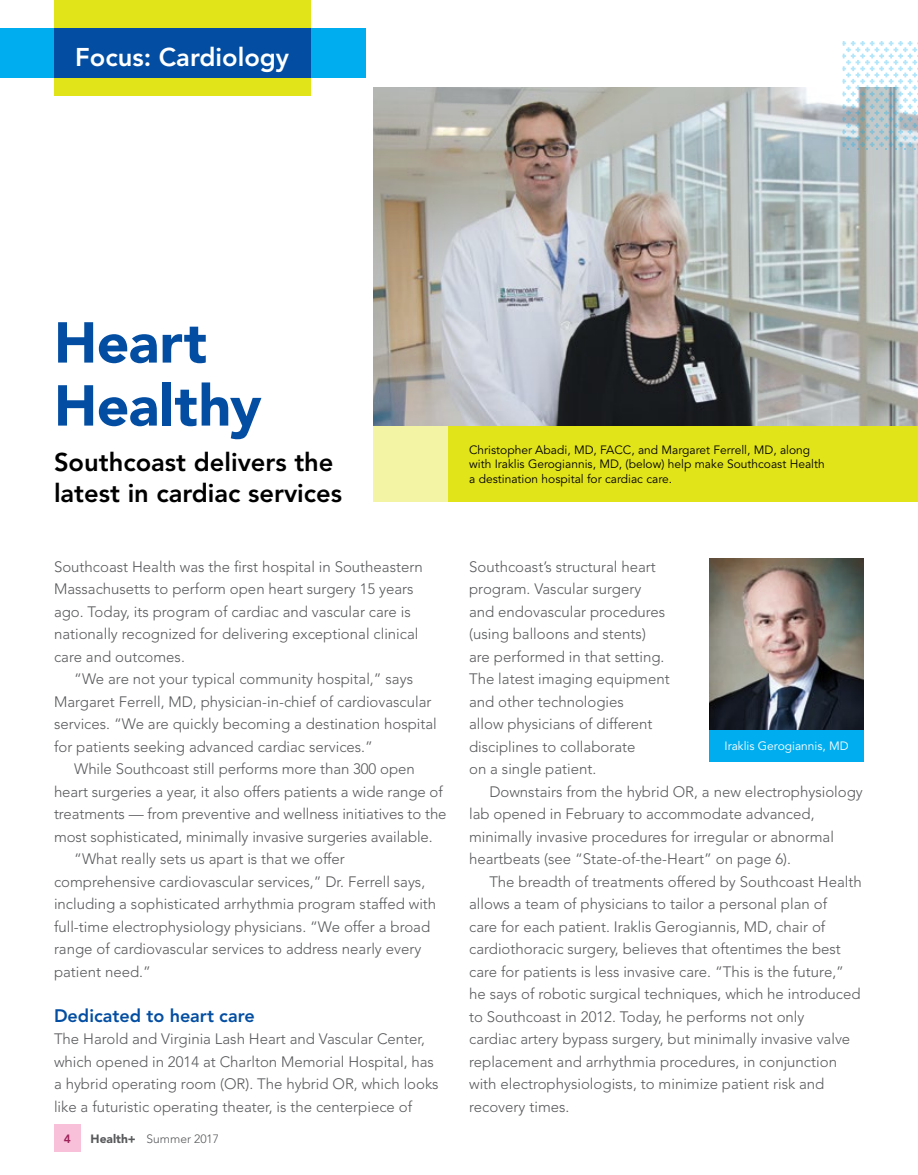
<style>
.page{position:relative;width:918px;height:1175px;background:#fff}
.page>*{position:absolute;margin:0;border:0;box-sizing:border-box;transform-origin:0 0}
.t1{font:900 57px/63px "Avenir LT Std";letter-spacing:-.005em;color:#034ea2}
.t2{font:800 25.5px/30.6px "Avenir LT Std";color:#000}
.t3{font:800 25.5px "Avenir LT Std";color:#fff}
.t4{font:800 18px "Avenir LT Std";color:#034ea2}
.t5{font:300 15px/22.5px "Avenir LT Std";color:#58595b}
.t6{font:12px/14.4px "Avenir LT Std";color:#000}
.t7{font:12px "Avenir LT Std";color:#fff}
.t8{font:300 12px "Avenir LT Std";color:#58595b}
.t9{font:800 12px "Avenir LT Std";color:#9e215a}
.s1{font-weight:900}
</style>
<div class="page">
<img style="left:373px;top:88px;width:545px;height:337px">
<img style="left:709px;top:558px;width:155px;height:172px">
<div style="left:449px;top:426px;width:469px;height:76px;background:#e2e41a"></div>
<div style="left:373px;top:426px;width:76px;height:76px;background:#f3f4a4"></div>
<div style="left:709px;top:730px;width:155px;height:31px;background:#00aeef"></div>
<svg style="left:842px;top:41px;width:76px;height:109px"></svg>
<div style="left:54px;top:1125px;width:27px;height:27px;background:#f8c1d9"></div>
<div style="left:0;top:28px;width:365px;height:49px;background:#00aeef"></div>
<div style="left:54px;top:0;width:256px;height:95px;background:#e2e41a"></div>
<div style="left:54px;top:28px;width:256px;height:49px;background:#034ea2"></div>
<h2 class="t3" style="left:75px;top:42px;width:215px">Focus: Cardiology</h2>
<h1 class="t1" style="left:54px;top:311px;width:209px">Heart<br>Healthy</h1>
<h2 class="t2" style="left:54px;top:447px;width:290px">Southcoast delivers the latest in cardiac services</h2>
<p class="t6" style="left:469px;top:443px;width:357px">Christopher Abadi, MD, FACC, and Margaret Ferrell, MD, along with Iraklis Gerogiannis, MD, (below) help make Southcoast Health a destination hospital for cardiac care.</p>
<p class="t5" style="left:54px;top:555px;width:370px">Southcoast Health was the first hospital in Southeastern Massachusetts to perform open heart surgery 15 years ago. Today, its program of cardiac and vascular care is nationally recognized for delivering exceptional clinical care and outcomes.</p>
<p class="t5" style="left:54px;top:668px;width:384px;text-indent:20px">“We are not your typical community hospital,” says Margaret Ferrell, MD, physician-in-chief of cardiovascular services. “We are quickly becoming a destination hospital for patients seeking advanced cardiac services.”</p>
<p class="t5" style="left:74px;top:758px;width:342px">While Southcoast still performs more than 300 open</p>
<p class="t5" style="left:54px;top:780px;width:390px">heart surgeries a year, it also offers patients a wide range of</p>
<p class="t5" style="left:54px;top:803px;width:394px">treatments — from preventive and wellness initiatives to the</p>
<p class="t5" style="left:54px;top:825px;width:380px">most sophisticated, minimally invasive surgeries available.</p>
<p class="t5" style="left:74px;top:848px;width:272px">“What really sets us apart is that we offer</p>
<p class="t5" style="left:54px;top:870px;width:373px">comprehensive cardiovascular services,” Dr. Ferrell says,</p>
<p class="t5" style="left:54px;top:893px;width:384px">including a sophisticated arrhythmia program staffed with</p>
<p class="t5" style="left:54px;top:915px;width:378px">full-time electrophysiology physicians. “We offer a broad</p>
<p class="t5" style="left:54px;top:938px;width:369px">range of cardiovascular services to address nearly every</p>
<p class="t5" style="left:54px;top:960px;width:99px">patient need.”</p>
<p class="t4" style="left:54px;top:1005px;width:202px">Dedicated to heart care</p>
<p class="t5" style="left:54px;top:1028px;width:386px">The Harold and Virginia Lash Heart and Vascular Center, which opened in 2014 at Charlton Memorial Hospital, has a hybrid operating room (OR). The hybrid OR, which looks like a futuristic operating theater, is the centerpiece of</p>
<p class="t9" style="left:64px;top:1131px;width:9px">4</p>
<p class="t8" style="left:91px;top:1131px;width:130px"><span class="s1">Health+</span> Summer 2017</p>
<p class="t5" style="left:469px;top:555px;width:202px">Southcoast’s structural heart program. Vascular surgery and endovascular procedures (using balloons and stents) are performed in that setting.<br>The latest imaging equipment and other technologies<br>allow physicians of different disciplines to collaborate<br>on a single patient.</p>
<p class="t5" style="left:469px;top:780px;width:395px;text-indent:20px">Downstairs from the hybrid OR, a new electrophysiology lab opened in February to accommodate advanced, minimally invasive procedures for irregular or abnormal heartbeats (see “State-of-the-Heart” on page 6).</p>
<p class="t5" style="left:469px;top:870px;width:394px;text-indent:20px">The breadth of treatments offered by Southcoast Health allows a team of physicians to tailor a personal plan of<br>care for each patient. Iraklis Gerogiannis, MD, chair of cardiothoracic surgery, believes that oftentimes the best care for patients is less invasive care. “This is the future,” he says of robotic surgical techniques, which he introduced to Southcoast in 2012. Today, he performs not only<br>cardiac artery bypass surgery, but minimally invasive valve replacement and arrhythmia procedures, in conjunction with electrophysiologists, to minimize patient risk and recovery times.</p>
<p class="t7" style="left:725px;top:739px;width:126px">Iraklis Gerogiannis, MD</p>
</div>
